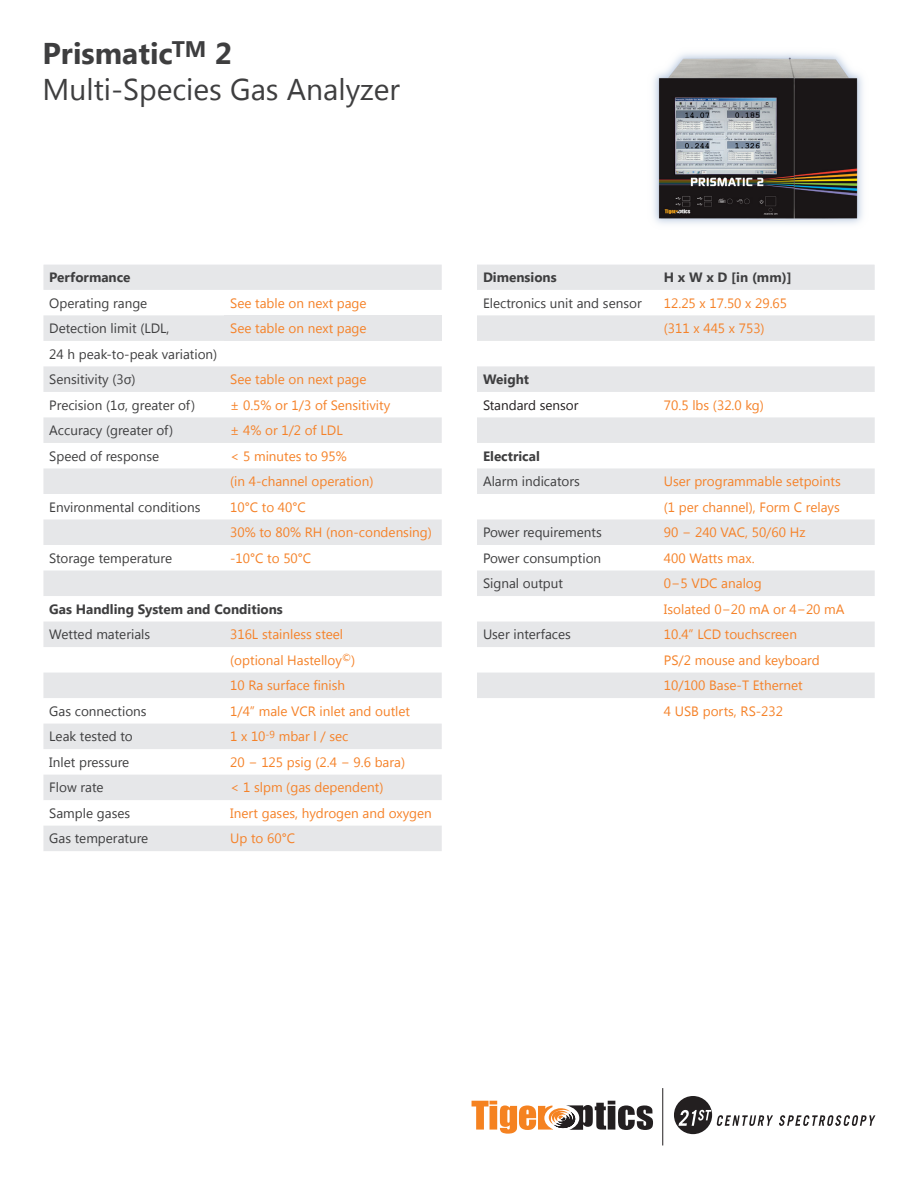
<style>
.page{position:relative;width:918px;height:1188px;background:#fff}
.page>*{position:absolute;margin:0;border:0;box-sizing:border-box;transform-origin:0 0}
.t1{font:30px "Segoe UI";color:#3e3e3f}
.t2{font:700 30px "Segoe UI";color:#3e3e3f}
.t3{font:13.5px "Segoe UI";color:#f58229}
.t4{font:13.5px "Segoe UI";color:#3e3e3f}
.t5{font:700 13.5px "Segoe UI";color:#3e3e3f}
.t6{font:13.5px "Segoe UI";color:#231f20}
</style>
<div class="page">
<svg style="left:472px;top:1101px;width:181px;height:33px"></svg>
<div style="left:674px;top:1096px;width:38px;height:38px;background:#231f20;border-radius:50%"></div>
<svg style="left:779px;top:1115px;width:96px;height:11px"></svg>
<svg style="left:679px;top:1110px;width:94px;height:16px"></svg>
<hr style="left:662px;top:1088px;width:1px;height:57px;background:#231f20">
<svg style="left:45px;top:266px;width:397px;height:585px;fill:#ececee"></svg>
<div style="left:224px;top:315px;width:218px;height:26px;background:#e6e7e9"></div>
<svg style="left:477px;top:266px;width:396px;height:432px;fill:#e6e7e9"></svg>
<img style="left:653px;top:53px;width:210px;height:171px">
<p class="t2" style="left:43px;top:32px;width:191px">Prismatic<sup>TM</sup> 2</p>
<p class="t1" style="left:43px;top:69px;width:359px">Multi-Species Gas Analyzer</p>
<p class="t5" style="left:49px;top:268px;width:83px">Performance</p>
<p class="t4" style="left:49px;top:293px;width:100px">Operating range</p>
<p class="t3" style="left:230px;top:293px;width:138px">See table on next page</p>
<p class="t4" style="left:49px;top:319px;width:122px">Detection limit (LDL,</p>
<p class="t3" style="left:230px;top:319px;width:138px">See table on next page</p>
<p class="t4" style="left:49px;top:344px;width:170px">24 h peak-to-peak variation)</p>
<p class="t4" style="left:49px;top:370px;width:88px">Sensitivity (3σ)</p>
<p class="t3" style="left:230px;top:370px;width:138px">See table on next page</p>
<p class="t4" style="left:49px;top:395px;width:147px">Precision (1σ, greater of)</p>
<p class="t3" style="left:230px;top:395px;width:162px">± 0.5% or 1/3 of Sensitivity</p>
<p class="t4" style="left:49px;top:421px;width:126px">Accuracy (greater of)</p>
<p class="t3" style="left:230px;top:421px;width:114px">± 4% or 1/2 of LDL</p>
<p class="t4" style="left:49px;top:446px;width:112px">Speed of response</p>
<p class="t3" style="left:230px;top:446px;width:118px">&lt; 5 minutes to 95%</p>
<p class="t3" style="left:230px;top:472px;width:145px">(in 4-channel operation)</p>
<p class="t4" style="left:49px;top:497px;width:153px">Environmental conditions</p>
<p class="t3" style="left:230px;top:497px;width:77px">10°C to 40°C</p>
<p class="t3" style="left:230px;top:523px;width:203px">30% to 80% RH (non-condensing)</p>
<p class="t4" style="left:49px;top:549px;width:124px">Storage temperature</p>
<p class="t3" style="left:230px;top:549px;width:83px">-10°C to 50°C</p>
<p class="t5" style="left:49px;top:599px;width:235px">Gas Handling System and Conditions</p>
<p class="t4" style="left:49px;top:625px;width:102px">Wetted materials</p>
<p class="t3" style="left:230px;top:625px;width:115px">316L stainless steel</p>
<p class="t3" style="left:230px;top:651px;width:126px">(optional Hastelloy<sup>©</sup>)</p>
<p class="t3" style="left:230px;top:676px;width:117px">10 Ra surface finish</p>
<p class="t4" style="left:49px;top:702px;width:99px">Gas connections</p>
<p class="t3" style="left:230px;top:702px;width:182px">1/4” male VCR inlet and outlet</p>
<p class="t4" style="left:49px;top:727px;width:85px">Leak tested to</p>
<p class="t3" style="left:230px;top:727px;width:120px">1 x 10<sup>-9</sup> mbar l / sec</p>
<p class="t4" style="left:49px;top:753px;width:82px">Inlet pressure</p>
<p class="t3" style="left:230px;top:753px;width:176px">20 − 125 psig (2.4 − 9.6 bara)</p>
<p class="t4" style="left:49px;top:778px;width:56px">Flow rate</p>
<p class="t3" style="left:230px;top:778px;width:155px">&lt; 1 slpm (gas dependent)</p>
<p class="t4" style="left:49px;top:804px;width:82px">Sample gases</p>
<p class="t3" style="left:230px;top:804px;width:203px">Inert gases, hydrogen and oxygen</p>
<p class="t4" style="left:49px;top:829px;width:101px">Gas temperature</p>
<p class="t3" style="left:230px;top:829px;width:66px">Up to 60°C</p>
<p class="t5" style="left:483px;top:268px;width:75px">Dimensions</p>
<p class="t5" style="left:664px;top:268px;width:129px">H x W x D [in (mm)]</p>
<p class="t4" style="left:483px;top:293px;width:160px">Electronics unit and sensor</p>
<p class="t3" style="left:664px;top:293px;width:125px">12.25 x 17.50 x 29.65</p>
<p class="t3" style="left:664px;top:319px;width:102px">(311 x 445 x 753)</p>
<p class="t5" style="left:483px;top:370px;width:48px">Weight</p>
<p class="t6" style="left:483px;top:395px;width:97px">Standard sensor</p>
<p class="t3" style="left:664px;top:395px;width:102px">70.5 lbs (32.0 kg)</p>
<p class="t5" style="left:483px;top:446px;width:58px">Electrical</p>
<p class="t4" style="left:483px;top:472px;width:98px">Alarm indicators</p>
<p class="t3" style="left:664px;top:472px;width:178px">User programmable setpoints</p>
<p class="t3" style="left:664px;top:497px;width:178px">(1 per channel), Form C relays</p>
<p class="t4" style="left:483px;top:523px;width:120px">Power requirements</p>
<p class="t3" style="left:664px;top:523px;width:143px">90 − 240 VAC, 50/60 Hz</p>
<p class="t4" style="left:483px;top:549px;width:120px">Power consumption</p>
<p class="t3" style="left:664px;top:549px;width:92px">400 Watts max.</p>
<p class="t4" style="left:483px;top:574px;width:82px">Signal output</p>
<p class="t3" style="left:664px;top:574px;width:99px">0−5 VDC analog</p>
<p class="t3" style="left:664px;top:600px;width:182px">Isolated 0−20 mA or 4−20 mA</p>
<p class="t4" style="left:483px;top:625px;width:89px">User interfaces</p>
<p class="t3" style="left:664px;top:625px;width:135px">10.4” LCD touchscreen</p>
<p class="t3" style="left:664px;top:651px;width:157px">PS/2 mouse and keyboard</p>
<p class="t3" style="left:664px;top:676px;width:140px">10/100 Base-T Ethernet</p>
<p class="t3" style="left:664px;top:702px;width:121px">4 USB ports, RS-232</p>
</div>
